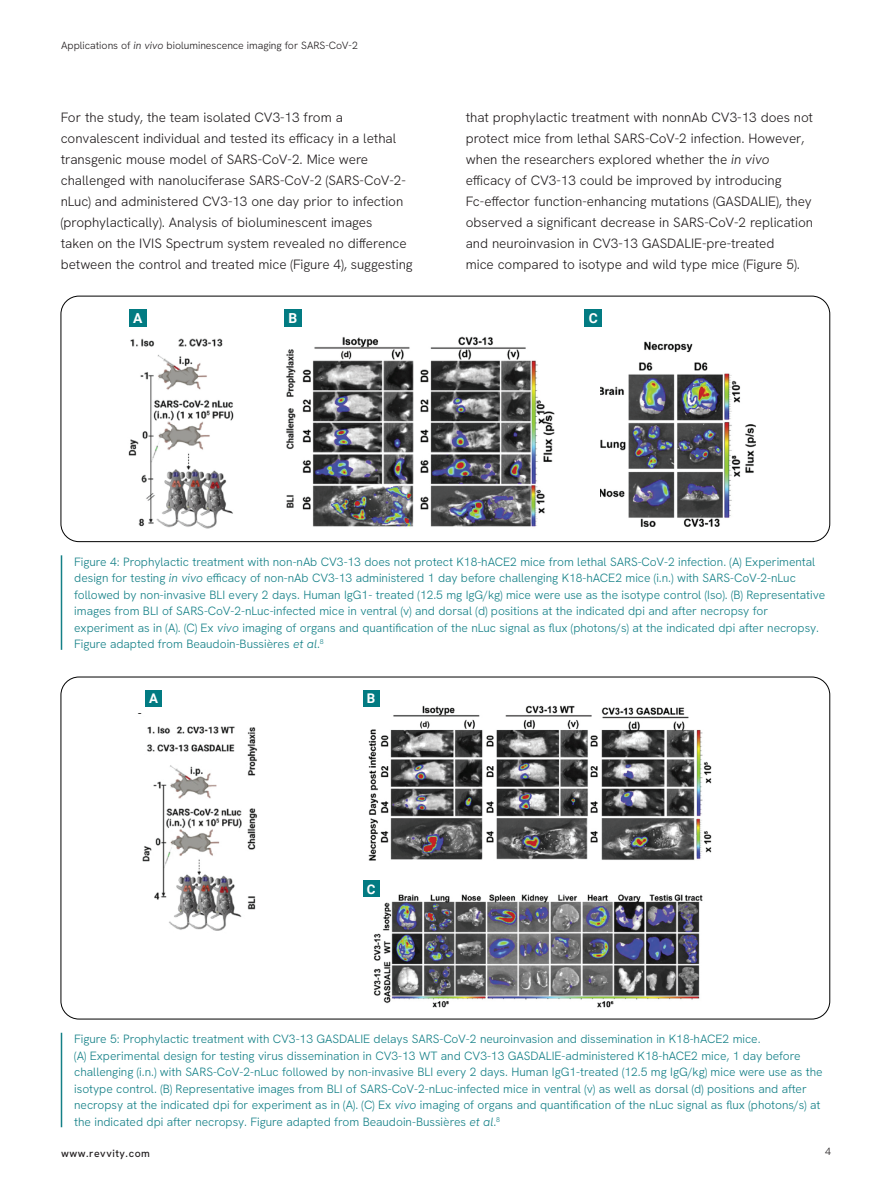
<style>
.page{position:relative;width:891px;height:1188px;background:#fff}
.page>*{position:absolute;margin:0;border:0;box-sizing:border-box;transform-origin:0 0}
.t1{font:700 13.8px "Roboto";color:#fff}
.Body_Copy{font:300 13.5px/21px "Hanken Grotesk";letter-spacing:-.005em;color:#231f20}
.t2{font:700 13.35px "Roboto";color:#fff}
.Captions{font:300 12px/16.5px "Hanken Grotesk";color:#148087}
.t3{font:300 10.5px "Hanken Grotesk";color:#231f20}
.t4{font:500 10.5px "Hanken Grotesk";letter-spacing:.05em;color:#231f20}
.s1{font-style:italic}
</style>
<div class="page">
<img style="left:600px;top:341px;width:156px;height:186px">
<div style="left:585px;top:309px;width:17px;height:17px;background:#027b82"></div>
<img style="left:128px;top:338px;width:106px;height:191px">
<div style="left:129px;top:309px;width:18px;height:17px;background:#027b82"></div>
<img style="left:286px;top:336px;width:269px;height:191px">
<div style="left:547px;top:317px;width:17px;height:30px;background:#fff"></div>
<div style="left:284px;top:309px;width:18px;height:17px;background:#027b82"></div>
<div style="left:61px;top:296px;width:769px;height:246px;border:1px solid #000;border-radius:18px"></div>
<img style="left:142px;top:726px;width:116px;height:205px">
<div style="left:145px;top:690px;width:17px;height:17px;background:#027b82"></div>
<img style="left:368px;top:705px;width:344px;height:156px">
<div style="left:363px;top:690px;width:17px;height:17px;background:#027b82"></div>
<img style="left:373px;top:894px;width:330px;height:114px">
<div style="left:363px;top:880px;width:17px;height:17px;background:#027b82"></div>
<hr style="left:61px;top:555px;width:1px;height:95px;background:#148087">
<hr style="left:61px;top:1033px;width:1px;height:94px;background:#148087">
<p class="t3" style="left:61px;top:39px;width:298px">Applications of <span class="s1">in vivo</span> bioluminescence imaging for SARS-CoV-2</p>
<p class="Body_Copy" style="left:61px;top:106px;width:353px">For the study, the team isolated CV3-13 from a convalescent individual and tested its efficacy in a lethal transgenic mouse model of SARS-CoV-2. Mice were challenged with nanoluciferase SARS-CoV-2 (SARS‑CoV-2- nLuc) and administered CV3-13 one day prior to infection (prophylactically). Analysis of bioluminescent images<br>taken on the IVIS Spectrum system revealed no difference between the control and treated mice (Figure 4), suggesting</p>
<p class="Body_Copy" style="left:466px;top:106px;width:349px">that prophylactic treatment with nonnAb CV3‑13 does not protect mice from lethal SARS-CoV-2 infection. However, when the researchers explored whether the <span class="s1">in vivo </span>efficacy of CV3-13 could be improved by introducing Fc-effector function-enhancing mutations (GASDALIE), they observed a significant decrease in SARS-CoV-2 replication and neuroinvasion in CV3-13 GASDALIE-pre-treated<br>mice compared to isotype and wild type mice (Figure 5).</p>
<p class="t1" style="left:133px;top:308px;width:11px">A</p>
<p class="t1" style="left:288px;top:308px;width:10px">B</p>
<p class="t1" style="left:589px;top:308px;width:11px">C</p>
<p class="Captions" style="left:74px;top:553px;width:753px">Figure 4: Prophylactic treatment with non-nAb CV3-13 does not protect K18-hACE2 mice from lethal SARS-CoV-2 infection. (A) Experimental design for testing <span class="s1">in vivo</span> efficacy of non-nAb CV3-13 administered 1 day before challenging K18-hACE2 mice (i.n.) with SARS-CoV-2-nLuc followed by non-invasive BLI every 2 days. Human IgG1- treated (12.5 mg IgG/kg) mice were use as the isotype control (Iso). (B) Representative images from BLI of SARS-CoV-2-nLuc-infected mice in ventral (v) and dorsal (d) positions at the indicated dpi and after necropsy for experiment as in (A). (C) Ex <span class="s1">vivo</span> imaging of organs and quantification of the nLuc signal as flux (photons/s) at the indicated dpi after necropsy.<br>Figure adapted from Beaudoin-Bussières <span class="s1">et al</span>.<sup>8</sup></p>
<p class="t2" style="left:149px;top:689px;width:10px">A</p>
<p class="t2" style="left:367px;top:689px;width:10px">B</p>
<p class="t2" style="left:367px;top:879px;width:10px">C</p>
<p class="Captions" style="left:74px;top:1031px;width:750px">Figure 5: Prophylactic treatment with CV3-13 GASDALIE delays SARS-CoV-2 neuroinvasion and dissemination in K18-hACE2 mice.<br>(A) Experimental design for testing virus dissemination in CV3-13 WT and CV3-13 GASDALIE-administered K18-hACE2 mice, 1 day before challenging (i.n.) with SARS-CoV-2-nLuc followed by non-invasive BLI every 2 days. Human IgG1-treated (12.5 mg IgG/kg) mice were use as the isotype control. (B) Representative images from BLI of SARS-CoV-2-nLuc-infected mice in ventral (v) as well as dorsal (d) positions and after necropsy at the indicated dpi for experiment as in (A). (C) Ex <span class="s1">vivo</span> imaging of organs and quantification of the nLuc signal as flux (photons/s) at the indicated dpi after necropsy. Figure adapted from Beaudoin-Bussières <span class="s1">et al</span>.<sup>8</sup></p>
<p class="t4" style="left:61px;top:1147px;width:90px">www.revvity.com</p>
<p class="t3" style="left:825px;top:1145px;width:7px">4</p>
</div>
